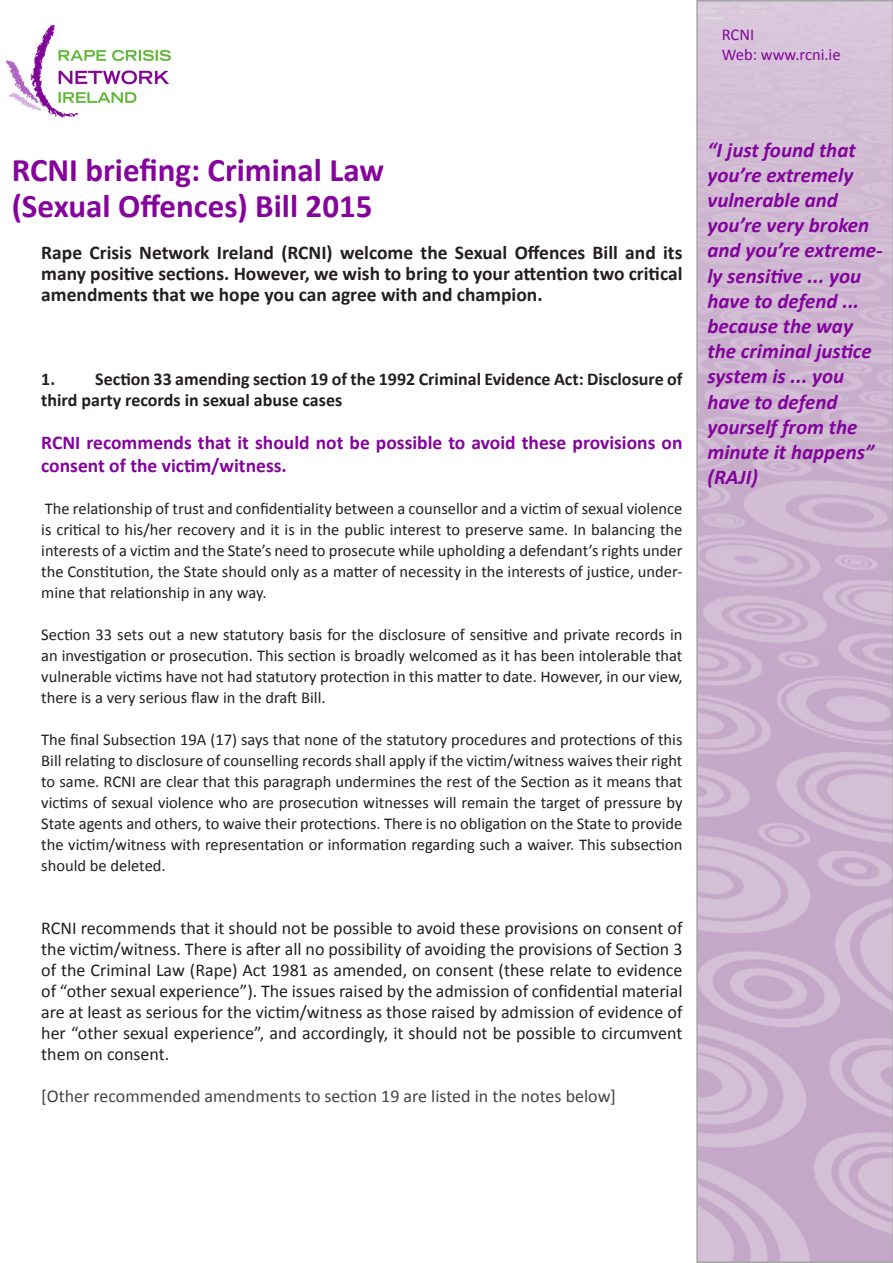
<style>
.page{position:relative;width:893px;height:1263px;background:#fff}
.page>*{position:absolute;margin:0;border:0;box-sizing:border-box;transform-origin:0 0}
.t1{font:700 33px/36px "Calibri";color:#85049c}
.List_Paragraph{font:italic 700 21px/25.2px "Calibri";color:#83049c}
.t2{font:700 19.5px/21px "Calibri";color:#231f20;text-align:justify}
.List_Paragraph-2{font:700 19.5px/22.5px "Calibri";color:#85049d}
.t3{font:18px/21px "Calibri";color:#231f20;text-align:justify}
.List_Paragraph-3{font:700 18px/21px "Calibri";color:#231f20}
.t4{font:18px "Calibri";color:#444}
.List_Paragraph-4{font:16.5px/21px "Calibri";color:#231f20;text-align:justify}
.t5{font:16.5px "Calibri";color:#83049b}
</style>
<div class="page">
<svg style="left:696px;top:0;width:197px;height:1263px;background:#cdb5cf"></svg>
<img style="left:5px;top:25px;width:166px;height:93px">
<p class="t5" style="left:722px;top:24px;width:34px">RCNI</p>
<p class="t5" style="left:722px;top:44px;width:120px">Web: www.rcni.ie</p>
<p class="t1" style="left:12px;top:152px;width:374px">RCNI briefing: Criminal Law (Sexual Offences) Bill 2015</p>
<p class="t2" style="left:41px;top:242px;width:643px">Rape Crisis Network Ireland (RCNI) welcome the Sexual Offences Bill and its many positive sections. However, we wish to bring to your attention two critical amendments that we hope you can agree with and champion.</p>
<p class="List_Paragraph-3" style="left:41px;top:368px;width:643px">1. Section 33 amending section 19 of the 1992 Criminal Evidence Act: Disclosure of third party records in sexual abuse cases</p>
<p class="List_Paragraph-2" style="left:41px;top:432px;width:643px">RCNI recommends that it should not be possible to avoid these provisions on consent of the victim/witness.</p>
<p class="List_Paragraph-4" style="left:41px;top:498px;width:643px">The relationship of trust and confidentiality between a counsellor and a victim of sexual violence is critical to his/her recovery and it is in the public interest to preserve same. In balancing the interests of a victim and the State’s need to prosecute while upholding a defendant’s rights under the Constitution, the State should only as a matter of necessity in the interests of justice, under&shy;mine that relationship in any way.</p>
<p class="List_Paragraph-4" style="left:41px;top:624px;width:643px">Section 33 sets out a new statutory basis for the disclosure of sensitive and private records in an investigation or prosecution. This section is broadly welcomed as it has been intolerable that vulnerable victims have not had statutory protection in this matter to date. However, in our view, there is a very serious flaw in the draft Bill.</p>
<p class="List_Paragraph-4" style="left:41px;top:729px;width:643px">The final Subsection 19A (17) says that none of the statutory procedures and protections of this Bill relating to disclosure of counselling records shall apply if the victim/witness waives their right to same. RCNI are clear that this paragraph undermines the rest of the Section as it means that victims of sexual violence who are prosecution witnesses will remain the target of pressure by State agents and others, to waive their protections. There is no obligation on the State to provide the victim/witness with representation or information regarding such a waiver. This subsection should be deleted.</p>
<p class="t3" style="left:41px;top:917px;width:643px">RCNI recommends that it should not be possible to avoid these provisions on consent of the victim/witness. There is after all no possibility of avoiding the provisions of Section 3 of the Criminal Law (Rape) Act 1981 as amended, on consent (these relate to evidence of “other sexual experience”). The issues raised by the admission of confidential material are at least as serious for the victim/witness as those raised by admission of evidence of her “other sexual experience”, and accordingly, it should not be possible to circumvent them on consent.</p>
<p class="t4" style="left:41px;top:1084px;width:576px">[Other recommended amendments to section 19 are listed in the notes below]</p>
<p class="List_Paragraph" style="left:707px;top:137px;width:177px">“I just found that you’re extremely vulnerable and you’re very broken and you’re extreme&shy;ly sensitive ... you have to defend ... because the way the criminal justice system is ... you have to defend yourself from the minute it happens”</p>
<p class="List_Paragraph" style="left:707px;top:465px;width:52px">(RAJI)</p>
</div>
